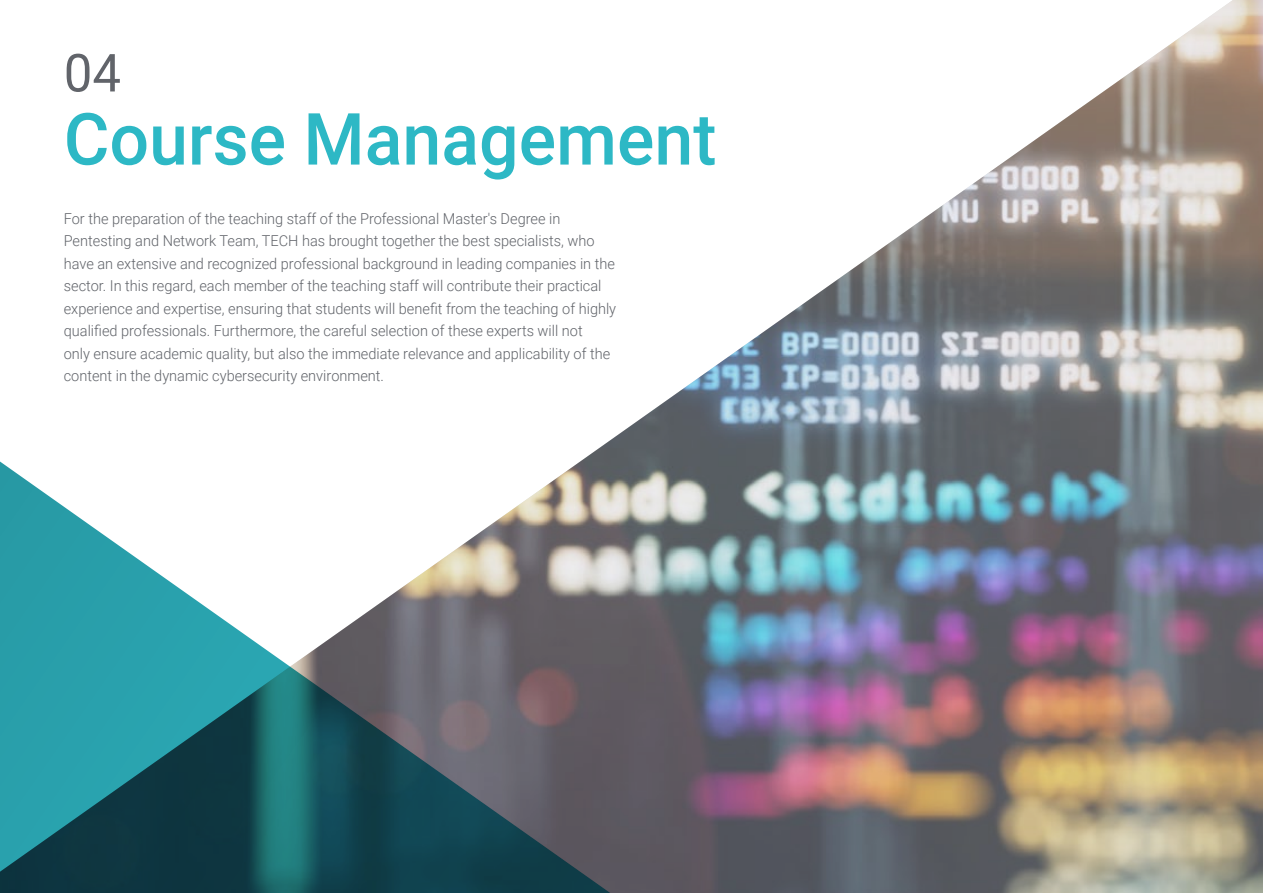
<style>
.page{position:relative;width:1263px;height:893px;background:#fff}
.page>*{position:absolute;margin:0;border:0;box-sizing:border-box;transform-origin:0 0}
.t1{font:500 72px "Roboto";color:#2db8c5}
.t2{font:52.5px "Roboto";color:#61646a}
.t3{font:300 15px/22.5px "Roboto";color:#61646a}
</style>
<div class="page">
<img style="left:602px;top:0;width:661px;height:893px">
<svg style="left:0;top:446px;width:640px;height:447px"></svg>
<h2 class="t2" style="left:64px;top:36px;width:59px">04</h2>
<h1 class="t1" style="left:64px;top:89px;width:654px">Course Management</h1>
<p class="t3" style="left:64px;top:207px;width:554px">For the preparation of the teaching staff of the Professional Master's Degree in Pentesting and Network Team, TECH has brought together the best specialists, who have an extensive and recognized professional background in leading companies in the sector. In this regard, each member of the teaching staff will contribute their practical experience and expertise, ensuring that students will benefit from the teaching of highly qualified professionals. Furthermore, the careful selection of these experts will not<br>only ensure academic quality, but also the immediate relevance and applicability of the content in the dynamic cybersecurity environment.</p>
</div>
